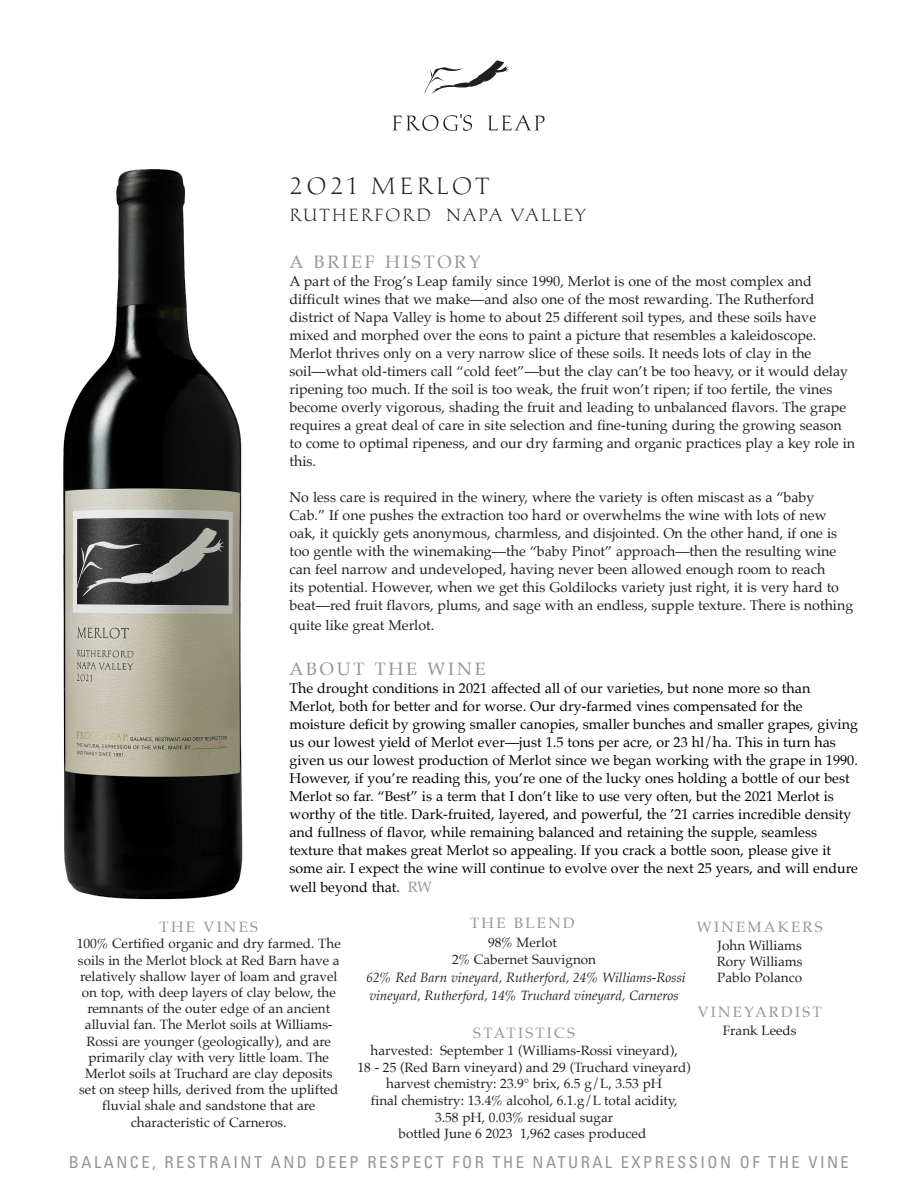
<style>
.page{position:relative;width:918px;height:1188px;background:#fff}
.page>*{position:absolute;margin:0;border:0;box-sizing:border-box;transform-origin:0 0}
.t1{font:24px "Palatino Nova Pro Titling";letter-spacing:.15em;color:#231f20}
.t2{font:18px "Palatino";letter-spacing:.15em;color:#939598}
.t3{font:18px "Palatino Nova Pro Titling";letter-spacing:.1em;color:#231f20}
.t4{font:condensed 16.5px "Univers LT Pro";letter-spacing:.15em;color:#939598}
.t5{font:15px "Palatino";letter-spacing:.15em;color:#939598}
.t6{font:14.25px/18px "Palatino";color:#231f20}
.t7{font:14.25px/18px "Palatino";color:#000}
.t8{font:13.5px/16.2px "Palatino";color:#231f20;text-align:center}
.t9{font:italic 13.5px/17.9px "Palatino";color:#231f20;text-align:center}
.s1{font-size:15px;color:#939598}
.s2{font-style:normal}
</style>
<div class="page">
<svg style="left:425px;top:60px;width:84px;height:34px"></svg>
<svg style="left:488px;top:115px;width:57px;height:15px"></svg>
<svg style="left:393px;top:114px;width:79px;height:17px"></svg>
<img style="left:63px;top:169px;width:180px;height:731px">
<p class="t1" style="left:289px;top:171px;width:202px">2021 MERLOT</p>
<p class="t3" style="left:289px;top:204px;width:298px">RUTHERFORD NAPA VALLEY</p>
<p class="t2" style="left:289px;top:247px;width:193px">A BRIEF HISTORY</p>
<p class="t6" style="left:289px;top:272px;width:567px">A part of the Frog’s Leap family since 1990, Merlot is one of the most complex and difficult wines that we make—and also one of the most rewarding. The Rutherford district of Napa Valley is home to about 25 different soil types, and these soils have mixed and morphed over the eons to paint a picture that resembles a kaleidoscope.<br>Merlot thrives only on a very narrow slice of these soils. It needs lots of clay in the soil—what old-timers call “cold feet”—but the clay can’t be too heavy, or it would delay ripening too much. If the soil is too weak, the fruit won’t ripen; if too fertile, the vines become overly vigorous, shading the fruit and leading to unbalanced flavors. The grape requires a great deal of care in site selection and fine-tuning during the growing season to come to optimal ripeness, and our dry farming and organic practices play a key role in this.</p>
<p class="t6" style="left:289px;top:488px;width:565px">No less care is required in the winery, where the variety is often miscast as a “baby Cab.” If one pushes the extraction too hard or overwhelms the wine with lots of new oak, it quickly gets anonymous, charmless, and disjointed. On the other hand, if one is too gentle with the winemaking—the “baby Pinot” approach—then the resulting wine can feel narrow and undeveloped, having never been allowed enough room to reach<br>its potential. However, when we get this Goldilocks variety just right, it is very hard to beat—red fruit flavors, plums, and sage with an endless, supple texture. There is nothing</p>
<p class="t6" style="left:289px;top:616px;width:146px">quite like great Merlot.</p>
<p class="t2" style="left:289px;top:654px;width:198px">ABOUT THE WINE</p>
<p class="t7" style="left:289px;top:679px;width:570px">The drought conditions in 2021 affected all of our varieties, but none more so than Merlot, both for better and for worse. Our dry-farmed vines compensated for the moisture deficit by growing smaller canopies, smaller bunches and smaller grapes, giving us our lowest yield of Merlot ever—just 1.5 tons per acre, or 23 hl/ha. This in turn has given us our lowest production of Merlot since we began working with the grape in 1990.<br>However, if you’re reading this, you’re one of the lucky ones holding a bottle of our best Merlot so far. “Best” is a term that I don’t like to use very often, but the 2021 Merlot is worthy of the title. Dark-fruited, layered, and powerful, the ’21 carries incredible density and fullness of flavor, while remaining balanced and retaining the supple, seamless texture that makes great Merlot so appealing. If you crack a bottle soon, please give it some air. I expect the wine will continue to evolve over the next 25 years, and will endure</p>
<p class="t7" style="left:289px;top:878px;width:144px">well beyond that. <span class="s1">RW</span></p>
<p class="t5" style="left:160px;top:915px;width:100px">THE VINES</p>
<p class="t8" style="left:77px;top:936px;width:266px">100% Certified organic and dry farmed. The soils in the Merlot block at Red Barn have a relatively shallow layer of loam and gravel on top, with deep layers of clay below, the remnants of the outer edge of an ancient alluvial fan. The Merlot soils at Williams-Rossi are younger (geologically), and are primarily clay with very little loam. The Merlot soils at Truchard are clay deposits set on steep hills, derived from the uplifted fluvial shale and sandstone that are</p>
<p class="t8" style="left:131px;top:1114px;width:157px">characteristic of Carneros.</p>
<p class="t5" style="left:470px;top:910px;width:106px">THE BLEND</p>
<p class="t9" style="left:366px;top:933px;width:321px"><span class="s2">98% Merlot<br>2% Cabernet Sauvignon<br></span>62% Red Barn vineyard, Rutherford, 24% Williams-Rossi vineyard, Rutherford, 14% Truchard vineyard, Carneros</p>
<p class="t5" style="left:473px;top:1020px;width:103px">STATISTICS</p>
<p class="t8" style="left:357px;top:1042px;width:335px;line-height:16.6px">harvested: September 1 (Williams-Rossi vineyard),<br>18 - 25 (Red Barn vineyard) and 29 (Truchard vineyard) harvest chemistry: 23.9° brix, 6.5 g/L, 3.53 pH<br>final chemistry: 13.4% alcohol, 6.1.g/L total acidity, 3.58 pH, 0.03% residual sugar<br>bottled June 6 2023 1,962 cases produced</p>
<p class="t5" style="left:697px;top:914px;width:127px">WINEMAKERS</p>
<p class="t8" style="left:718px;top:937px;width:86px">John Williams</p>
<p class="t8" style="left:717px;top:953px;width:87px">Rory Williams</p>
<p class="t8" style="left:717px;top:970px;width:86px">Pablo Polanco</p>
<p class="t5" style="left:698px;top:999px;width:126px">VINEYARDIST</p>
<p class="t8" style="left:723px;top:1022px;width:75px">Frank Leeds</p>
<p class="t4" style="left:69px;top:1152px;width:781px">BALANCE, RESTRAINT AND DEEP RESPECT FOR THE NATURAL EXPRESSION OF THE VINE</p>
</div>
